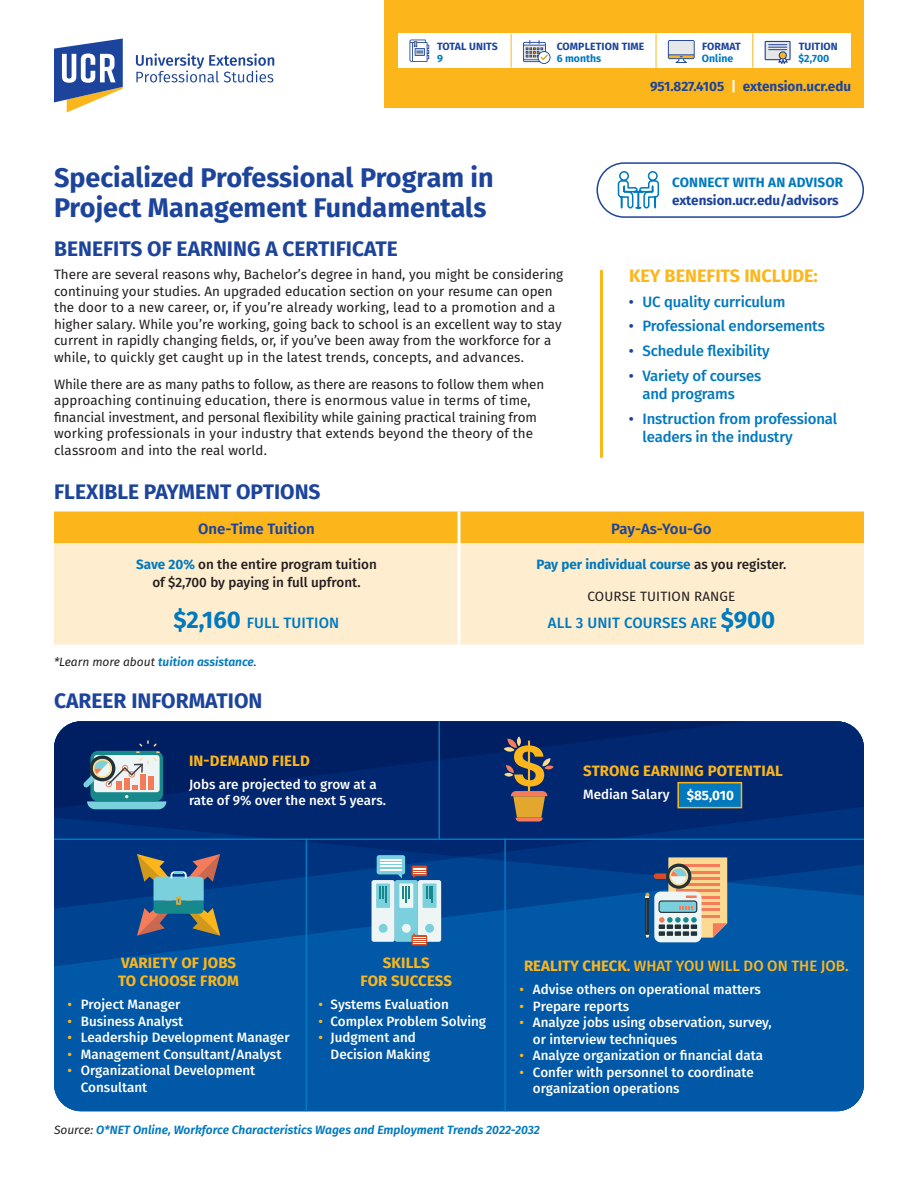
<style>
.page{position:relative;width:918px;height:1188px;background:#fff}
.page>*{position:absolute;margin:0;border:0;box-sizing:border-box;transform-origin:0 0}
.Course{font:700 27px/30px "Fira Sans";color:#1d449b}
.Course_Offering{font:700 21px "Fira Sans";color:#1d449b}
.Course_Offering-2{font:700 18px "Fira Sans";color:#fcb61c}
.Course_Offering-3{font:500 15px/18px "Fira Sans";letter-spacing:-.01em;color:#0079bf}
.Course-2{font:700 15px/18px "Fira Sans";letter-spacing:.01em;color:#fcb61c;text-align:center}
.Course-3{font:500 15px "Fira Sans";letter-spacing:.01em;color:#0079bf}
.Course-4{font:500 15px "Fira Sans";color:#fcb61c}
.Course-5{font:600 15px "Fira Sans";color:#1d449b}
.Course_Offering-4{font:13.5px/16.5px "Fira Sans";color:#231f20}
.Course-6{font:500 13.5px/16.5px "Fira Sans";color:#fff}
.Course-7{font:500 13.5px/18px "Fira Sans";color:#231f20;text-align:center}
.Course-8{font:700 13.5px "Fira Sans";color:#0079bf}
.Course-9{font:700 13.5px "Fira Sans";color:#1d449b}
.Course-10{font:13.5px "Fira Sans";letter-spacing:.01em;color:#231f20}
.Course-11{font:700 13.5px "Fira Sans";color:#fff}
.t1{font:italic 600 12px "Fira Sans";color:#0079bf}
.Course-12{font:700 10.5px "Fira Sans";letter-spacing:.01em;color:#1d449b}
.Course-13{font:700 10.5px "Fira Sans";color:#0079bf}
.s1{color:#fff}
.s2{font-weight:700;color:#0079bf}
.s3{font-weight:700;font-size:24px}
.s4{color:#1d449b}
.s5{font-weight:500;color:#231f20}
.s6{font-weight:400;color:#231f20}
.s7{color:#fcb61c}
.s8{font-weight:700}
</style>
<div class="page">
<div style="left:54px;top:512px;width:810px;height:31px;background:#fcb61c"></div>
<div style="left:54px;top:543px;width:810px;height:102px;background:#feeecf"></div>
<hr style="left:458px;top:511px;width:2px;height:32px;background:#fff">
<hr style="left:458px;top:543px;width:2px;height:102px;background:#fff">
<hr style="left:600px;top:271px;width:3px;height:186px;background:#fcb61c">
<svg style="left:136px;top:53px;width:138px;height:29px"></svg>
<svg style="left:54px;top:39px;width:69px;height:73px"></svg>
<div style="left:385px;top:0;width:479px;height:108px;background:#fcb61c"></div>
<div style="left:398px;top:34px;width:452px;height:34px;background:#fff"></div>
<svg style="left:765px;top:41px;width:26px;height:23px"></svg>
<svg style="left:668px;top:40px;width:27px;height:23px"></svg>
<svg style="left:410px;top:40px;width:19px;height:22px"></svg>
<hr style="left:511px;top:34px;width:1px;height:34px;background:#fcb61c">
<hr style="left:656px;top:34px;width:1px;height:34px;background:#fcb61c">
<hr style="left:752px;top:34px;width:1px;height:34px;background:#fcb61c">
<svg style="left:523px;top:40px;width:28px;height:24px"></svg>
<div style="left:54px;top:970px;width:810px;height:141px;background:#0158a6"></div>
<svg style="left:54px;top:812px;width:810px;height:158px;background:#00418e"></svg>
<svg style="left:54px;top:721px;width:810px;height:91px;background:#01246a"></svg>
<hr style="left:54px;top:838px;width:810px;height:2px;background:#0079bf">
<hr style="left:306px;top:838px;width:1px;height:273px;background:#0079bf">
<hr style="left:504px;top:838px;width:2px;height:273px;background:#0079bf">
<hr style="left:438px;top:721px;width:2px;height:118px;background:#0079bf">
<div style="left:677px;top:782px;width:65px;height:26px;background:#0079bf;border:2px solid #fcb61c"></div>
<div style="left:372px;top:880px;width:23px;height:62px;background:#eef5f5;border-radius:2px"></div>
<div style="left:376px;top:884px;width:14px;height:24px;background:#7bd0dd"></div>
<div style="left:379px;top:924px;width:9px;height:9px;background:#7bd0dd;border-radius:50%"></div>
<svg style="left:380px;top:886px;width:7px;height:17px"></svg>
<div style="left:418px;top:880px;width:23px;height:62px;background:#eef5f5;border-radius:2px"></div>
<div style="left:423px;top:884px;width:14px;height:24px;background:#7bd0dd"></div>
<div style="left:425px;top:924px;width:9px;height:9px;background:#7bd0dd;border-radius:50%"></div>
<svg style="left:426px;top:886px;width:7px;height:17px"></svg>
<div style="left:395px;top:880px;width:23px;height:62px;background:#7bd0dd;border-radius:2px"></div>
<div style="left:399px;top:884px;width:14px;height:24px;background:#eef5f5"></div>
<div style="left:402px;top:924px;width:9px;height:9px;background:#eef5f5;border-radius:50%"></div>
<svg style="left:403px;top:886px;width:7px;height:17px"></svg>
<svg style="left:377px;top:855px;width:28px;height:24px"></svg>
<hr style="left:380px;top:869px;width:22px;height:2px;background:#fff">
<svg style="left:412px;top:933px;width:15px;height:13px"></svg>
<svg style="left:412px;top:866px;width:15px;height:12px"></svg>
<svg style="left:137px;top:854px;width:83px;height:82px;background:#567381"></svg>
<svg style="left:83px;top:740px;width:83px;height:69px;background:#6e90a0"></svg>
<svg style="left:504px;top:736px;width:50px;height:86px;background:#675c55"></svg>
<div style="left:654px;top:892px;width:47px;height:50px;background:#eef5f5;border-radius:6px"></div>
<svg style="left:645px;top:857px;width:82px;height:83px"></svg>
<div style="left:596px;top:162px;width:268px;height:56px;border:2px solid #1d449b;border-radius:27px"></div>
<svg style="left:617px;top:171px;width:43px;height:38px"></svg>
<p class="Course-12" style="left:437px;top:37px;width:62px">TOTAL UNITS</p>
<p class="Course-13" style="left:437px;top:49px;width:7px">9</p>
<p class="Course" style="left:54px;top:161px;width:441px">Specialized Professional Program in<br>Project Management Fundamentals</p>
<p class="Course-12" style="left:557px;top:37px;width:89px">COMPLETION TIME</p>
<p class="Course-13" style="left:557px;top:49px;width:46px">6 months</p>
<p class="Course-12" style="left:702px;top:37px;width:40px">FORMAT</p>
<p class="Course-13" style="left:702px;top:49px;width:33px">Online</p>
<p class="Course-12" style="left:799px;top:37px;width:41px">TUITION</p>
<p class="Course-13" style="left:799px;top:49px;width:32px">$2,700</p>
<p class="Course-9" style="left:650px;top:75px;width:203px">951.827.4105 <span class="s1">|</span> extension.ucr.edu</p>
<p class="Course-8" style="left:672px;top:171px;width:173px">CONNECT WITH AN ADVISOR</p>
<p class="Course-9" style="left:672px;top:189px;width:168px">extension.ucr.edu/advisors</p>
<p class="Course_Offering" style="left:54px;top:231px;width:345px">BENEFITS OF EARNING A CERTIFICATE</p>
<p class="Course_Offering-4" style="left:54px;top:266px;width:511px">There are several reasons why, Bachelor’s degree in hand, you might be considering continuing your studies. An upgraded education section on your resume can open the door to a new career, or, if you’re already working, lead to a promotion and a higher salary. While you’re working, going back to school is an excellent way to stay current in rapidly changing fields, or, if you’ve been away from the workforce for a while, to quickly get caught up in the latest trends, concepts, and advances.</p>
<p class="Course_Offering-4" style="left:54px;top:376px;width:492px">While there are as many paths to follow, as there are reasons to follow them when approaching continuing education, there is enormous value in terms of time, financial investment, and personal flexibility while gaining practical training from working professionals in your industry that extends beyond the theory of the classroom and into the real world.</p>
<p class="Course_Offering" style="left:54px;top:474px;width:268px">FLEXIBLE PAYMENT OPTIONS</p>
<p class="Course-5" style="left:198px;top:516px;width:118px">One-Time Tuition</p>
<p class="Course-5" style="left:611px;top:516px;width:102px">Pay-As-You-Go</p>
<p class="Course-7" style="left:136px;top:555px;width:242px"><span class="s2">Save 20%</span> on the entire program tuition of $2,700 by paying in full upfront.</p>
<p class="Course-3" style="left:174px;top:611px;width:167px"><span class="s3">$2,160</span> FULL TUITION</p>
<p class="Course_Offering-2" style="left:629px;top:260px;width:190px">KEY BENEFITS INCLUDE:</p>
<p class="Course_Offering-3" style="left:629px;top:292px;width:158px"><span class="s4">•</span> UC quality curriculum</p>
<p class="Course_Offering-3" style="left:629px;top:316px;width:197px"><span class="s4">•</span> Professional endorsements</p>
<p class="Course_Offering-3" style="left:629px;top:341px;width:142px"><span class="s4">•</span> Schedule flexibility</p>
<p class="Course_Offering-3" style="left:642px;top:366px;width:120px;text-indent:-14px"><span class="s4">•</span> Variety of courses and programs</p>
<p class="Course_Offering-3" style="left:642px;top:409px;width:196px;text-indent:-14px"><span class="s4">•</span> Instruction from professional leaders in the industry</p>
<p class="Course-8" style="left:537px;top:553px;width:251px">Pay per individual course <span class="s5">as you register.</span></p>
<p class="Course-10" style="left:588px;top:586px;width:149px">COURSE TUITION RANGE</p>
<p class="Course-3" style="left:548px;top:611px;width:229px">ALL 3 UNIT COURSES ARE <span class="s3">$900</span></p>
<p class="t1" style="left:54px;top:652px;width:204px"><span class="s6">*Learn more about</span> tuition assistance<span class="s6">.</span></p>
<p class="Course_Offering" style="left:54px;top:683px;width:210px">CAREER INFORMATION</p>
<p class="Course-2" style="left:189px;top:750px;width:122px">IN-DEMAND FIELD</p>
<p class="Course-6" style="left:189px;top:775px;width:199px">Jobs are projected to grow at a rate of 9% over the next 5 years.</p>
<p class="Course-2" style="left:583px;top:760px;width:201px">STRONG EARNING POTENTIAL</p>
<p class="Course-6" style="left:583px;top:785px;width:88px">Median Salary</p>
<p class="Course-11" style="left:687px;top:784px;width:49px">$85,010</p>
<p class="Course-2" style="left:118px;top:953px;width:122px;text-align:left">VARIETY OF JOBS<br>TO CHOOSE FROM</p>
<p class="Course-6" style="left:67px;top:996px;width:115px"><span class="s7">•</span> Project Manager</p>
<p class="Course-6" style="left:67px;top:1012px;width:117px"><span class="s7">•</span> Business Analyst</p>
<p class="Course-6" style="left:67px;top:1029px;width:224px"><span class="s7">•</span> Leadership Development Manager</p>
<p class="Course-6" style="left:67px;top:1045px;width:216px"><span class="s7">•</span> Management Consultant/Analyst</p>
<p class="Course-6" style="left:81px;top:1062px;width:176px;text-indent:-14px"><span class="s7">•</span> Organizational Development<br>Consultant</p>
<p class="Course-2" style="left:361px;top:953px;width:93px">SKILLS<br>FOR SUCCESS</p>
<p class="Course-6" style="left:319px;top:996px;width:132px"><span class="s7">•</span> Systems Evaluation</p>
<p class="Course-6" style="left:319px;top:1012px;width:169px"><span class="s7">•</span> Complex Problem Solving</p>
<p class="Course-6" style="left:331px;top:1029px;width:101px;text-indent:-12px"><span class="s7">•</span> Judgment and<br>Decision Making</p>
<p class="Course-4" style="left:524px;top:954px;width:326px"><span class="s8">REALITY CHECK.</span> WHAT YOU WILL DO ON THE JOB.</p>
<p class="Course-6" style="left:519px;top:981px;width:243px"><span class="s7">•</span> Advise others on operational matters</p>
<p class="Course-6" style="left:519px;top:997px;width:111px"><span class="s7">•</span> Prepare reports</p>
<p class="Course-6" style="left:533px;top:1014px;width:240px;text-indent:-14px"><span class="s7">•</span> Analyze jobs using observation, survey, or interview techniques</p>
<p class="Course-6" style="left:519px;top:1047px;width:245px"><span class="s7">•</span> Analyze organization or financial data</p>
<p class="Course-6" style="left:533px;top:1063px;width:222px;text-indent:-14px"><span class="s7">•</span> Confer with personnel to coordinate organization operations</p>
<p class="t1" style="left:54px;top:1120px;width:487px"><span class="s6">Source:</span> O*NET Online, Workforce Characteristics Wages and Employment Trends 2022-2032</p>
</div>
